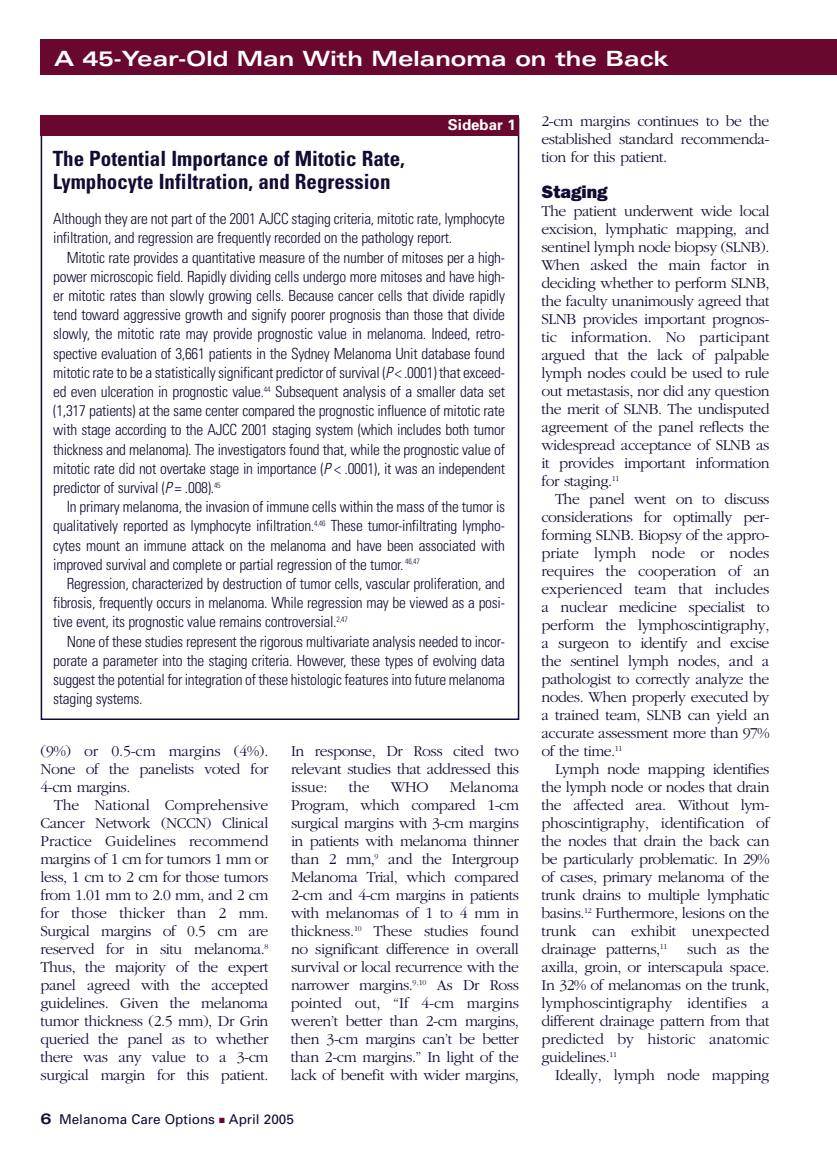
<style>
.page{position:relative;width:837px;height:1161px;background:#fff}
.page>*{position:absolute;margin:0;border:0;box-sizing:border-box;transform-origin:0 0}
.t1{font:700 condensed 21px/22.5px "Univers";color:#140a33}
.t2{font:700 expanded 21px "Univers";color:#fff}
.t3{font:800 18px "Franklin Gothic";color:#140a33}
.t4{font:300 15.75px/18px "Garamond";letter-spacing:-.03em;color:#140a33;text-align:justify}
.t5{font:300 condensed 15.3px/19.2px "Univers";letter-spacing:-.02em;color:#140a33;text-align:justify}
.t6{font:700 15px "Univers";color:#fff}
.t7{font:13.5px "Univers";color:#140a33}
.s1{font-style:italic}
.s2{font-weight:700;font-stretch:expanded;font-size:15px}
.s3{color:#69072e}
</style>
<div class="page">
<div style="left:40px;top:39px;width:797px;height:36px;background:#69072e"></div>
<div style="left:40px;top:115px;width:479px;height:21px;background:#69072e"></div>
<h1 class="t2" style="left:54px;top:51px;width:617px">A 45-Year-Old Man With Melanoma on the Back</h1>
<p class="t6" style="left:448px;top:119px;width:69px">Sidebar 1</p>
<h1 class="t1" style="left:53px;top:150px;width:354px">The Potential Importance of Mitotic Rate,<br>Lymphocyte Infiltration, and Regression</h1>
<p class="t5" style="left:53px;top:211px;width:453px">Although they are not part of the 2001 AJCC staging criteria, mitotic rate, lymphocyte infiltration, and regression are frequently recorded on the pathology report.</p>
<p class="t5" style="left:53px;top:249px;width:453px;text-indent:13px">Mitotic rate provides a quantitative measure of the number of mitoses per a high&shy;power microscopic field. Rapidly dividing cells undergo more mitoses and have high&shy;er mitotic rates than slowly growing cells. Because cancer cells that divide rapidly tend toward aggressive growth and signify poorer prognosis than those that divide slowly, the mitotic rate may provide prognostic value in melanoma. Indeed, retro&shy;spective evaluation of 3,661 patients in the Sydney Melanoma Unit database found mitotic rate to be a statistically significant predictor of survival (<span class="s1">P</span> &lt; .0001) that exceed&shy;ed even ulceration in prognostic value.<sup>44</sup> Subsequent analysis of a smaller data set (1,317 patients) at the same center compared the prognostic influence of mitotic rate with stage according to the AJCC 2001 staging system (which includes both tumor thickness and melanoma). The investigators found that, while the prognostic value of mitotic rate did not overtake stage in importance (<span class="s1">P</span> &lt; .0001), it was an independent predictor of survival (<span class="s1">P</span> = .008).<sup>45</sup></p>
<p class="t5" style="left:53px;top:499px;width:454px;text-indent:13px">In primary melanoma, the invasion of immune cells within the mass of the tumor is qualitatively reported as lymphocyte infiltration.<sup>4,46</sup> These tumor-infiltrating lympho&shy;cytes mount an immune attack on the melanoma and have been associated with improved survival and complete or partial regression of the tumor. <sup>46,47</sup></p>
<p class="t5" style="left:53px;top:576px;width:453px;text-indent:13px">Regression, characterized by destruction of tumor cells, vascular proliferation, and fibrosis, frequently occurs in melanoma. While regression may be viewed as a posi&shy;tive event, its prognostic value remains controversial.<sup>2,47</sup></p>
<p class="t5" style="left:53px;top:633px;width:453px;text-indent:13px">None of these studies represent the rigorous multivariate analysis needed to incor&shy;porate a parameter into the staging criteria. However, these types of evolving data suggest the potential for integration of these histologic features into future melanoma staging systems.</p>
<p class="t4" style="left:40px;top:743px;width:230px">(9%) or 0.5-cm margins (4%).<br>None of the panelists voted for 4-cm margins.</p>
<p class="t4" style="left:40px;top:797px;width:230px;text-indent:13px">The National Comprehensive Cancer Network (NCCN) Clinical Practice Guidelines recommend margins of 1 cm for tumors 1 mm or less, 1 cm to 2 cm for those tumors from 1.01 mm to 2.0 mm, and 2 cm for those thicker than 2 mm.<br>Surgical margins of 0.5 cm are reserved for in situ melanoma.<sup>8<br></sup>Thus, the majority of the expert panel agreed with the accepted guidelines. Given the melanoma tumor thickness (2.5 mm), Dr Grin queried the panel as to whether there was any value to a 3-cm surgical margin for this patient.</p>
<p class="t4" style="left:291px;top:743px;width:229px">In response, Dr Ross cited two relevant studies that addressed this issue:</p>
<p class="t4" style="left:291px;top:779px;width:230px;text-indent:159px">Melanoma Program, which compared 1-cm surgical margins with 3-cm margins in patients with melanoma thinner than 2 mm,<sup>9</sup> and the Intergroup Melanoma Trial, which compared 2-cm and 4-cm margins in patients with melanomas of 1 to 4 mm in thickness.<sup>10</sup> These studies found no significant difference in overall survival or local recurrence with the narrower margins.<sup>9,10</sup> As Dr Ross pointed out, “If 4-cm margins weren’t better than 2-cm margins, then 3-cm margins can’t be better than 2-cm margins.” In light of the lack of benefit with wider margins,</p>
<p class="t4" style="left:349px;top:779px;width:22px">the</p>
<p class="t4" style="left:391px;top:779px;width:40px">WHO</p>
<p class="t7" style="left:40px;top:1114px;width:255px"><span class="s2">6</span> Melanoma Care Options <span class="s3">■</span> April 2005</p>
<p class="t4" style="left:542px;top:113px;width:230px">2-cm margins continues to be the established standard recommenda&shy;tion for this patient.</p>
<p class="t3" style="left:542px;top:186px;width:68px">Staging</p>
<p class="t4" style="left:542px;top:203px;width:230px">The patient underwent wide local excision, lymphatic mapping, and sentinel lymph node biopsy (SLNB).<br>When asked the main factor in deciding whether to perform SLNB, the faculty unanimously agreed that SLNB provides important prognos&shy;tic information. No participant argued that the lack of palpable lymph nodes could be used to rule out metastasis, nor did any question the merit of SLNB. The undisputed agreement of the panel reflects the widespread acceptance of SLNB as it provides important information for staging.<sup>11</sup></p>
<p class="t4" style="left:542px;top:491px;width:230px;text-indent:13px">The panel went on to discuss considerations for optimally per&shy;forming SLNB. Biopsy of the appro&shy;priate lymph node or nodes requires the cooperation of an experienced team that includes a nuclear medicine specialist to perform the lymphoscintigraphy, a surgeon to identify and excise the sentinel lymph nodes, and a pathologist to correctly analyze the nodes. When properly executed by a trained team, SLNB can yield an accurate assessment more than 97% of the time.<sup>11</sup></p>
<p class="t4" style="left:541px;top:761px;width:230px;text-indent:14px">Lymph node mapping identifies the lymph node or nodes that drain the affected area. Without lym&shy;phoscintigraphy, identification of the nodes that drain the back can be particularly problematic. In 29% of cases, primary melanoma of the trunk drains to multiple lymphatic basins.<sup>12</sup> Furthermore, lesions on the trunk can exhibit unexpected drainage patterns,<sup>11</sup></p>
<p class="t4" style="left:541px;top:941px;width:230px;text-indent:146px">such as the axilla, groin, or interscapula space.<br>In 32% of melanomas on the trunk, lymphoscintigraphy identifies a different drainage pattern from that predicted by historic anatomic guidelines.<sup>11</sup></p>
<p class="t4" style="left:555px;top:1067px;width:216px">Ideally, lymph node mapping</p>
</div>
